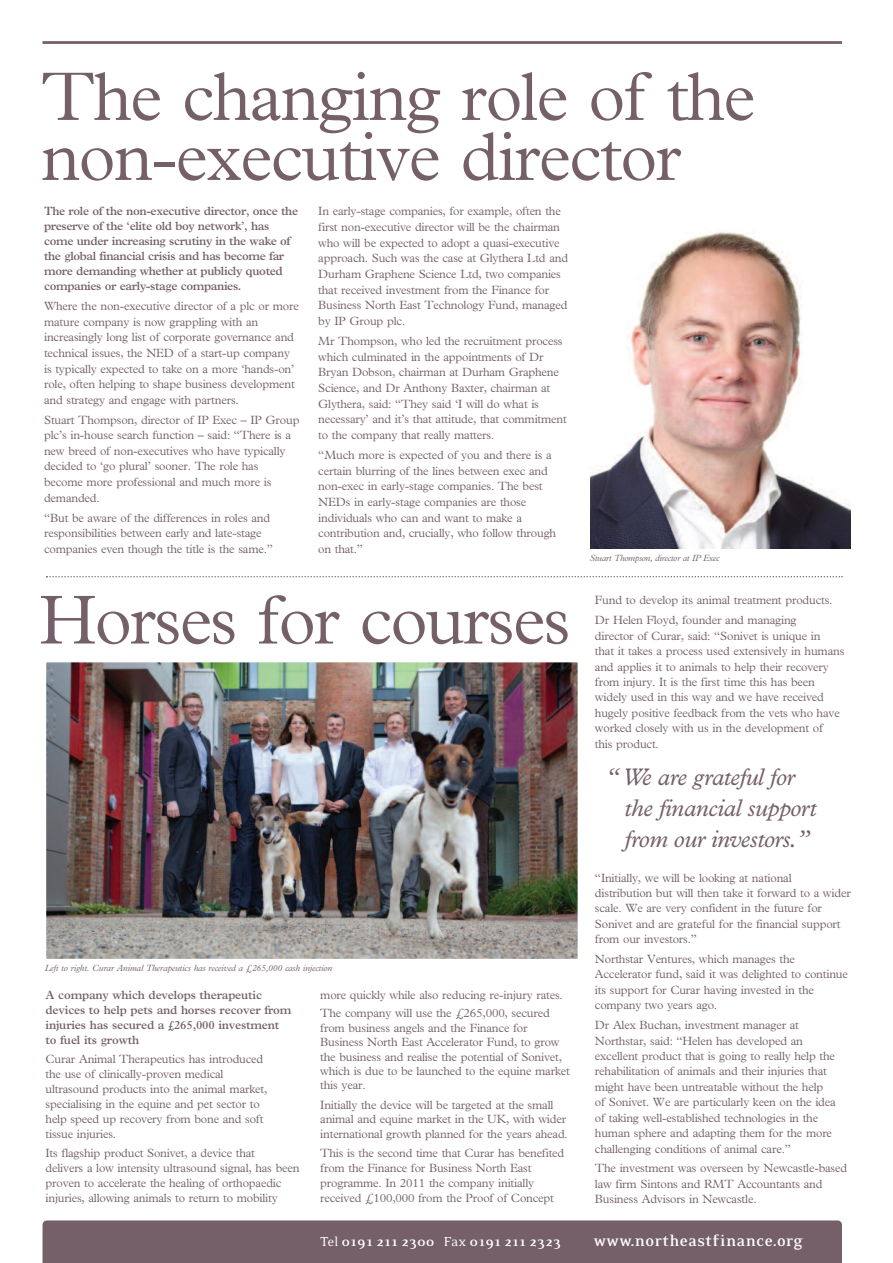
<style>
.page{position:relative;width:893px;height:1263px;background:#fff}
.page>*{position:absolute;margin:0;border:0;box-sizing:border-box;transform-origin:0 0}
.t1{font:300 69.6px "M Plantin";letter-spacing:-.025em;color:#75606a}
.t2{font:300 69px/60px "M Plantin";letter-spacing:-.02em;color:#75606a}
.t3{font:italic 24.15px/30.9px "Plantin";letter-spacing:-.015em;color:#75606a}
.t4{font:700 18px "Eidetic Serif";color:#fff}
.t5{font:700 15px "Eidetic Serif";color:#fff}
.t6{font:300 12px/15.6px "M Plantin";letter-spacing:-.015em;color:#75606a}
.t7{font:600 12px/15px "M Plantin";letter-spacing:-.03em;color:#75606a}
.t8{font:italic 300 9px "M Plantin";letter-spacing:-.015em;color:#75606a}
.s1{font-weight:400}
</style>
<div class="page">
<div style="left:43px;top:1220px;width:799px;height:43px;background:#75606a"></div>
<svg style="left:46px;top:576px;width:797px;height:1px"></svg>
<hr style="left:43px;top:41px;width:799px;height:3px;background:#75606a">
<img style="left:590px;top:232px;width:260px;height:317px">
<img style="left:47px;top:663px;width:530px;height:295px">
<h2 class="t2" style="left:41px;top:66px;width:716px">The changing role of the non-executive director</h2>
<p class="t7" style="left:44px;top:204px;width:256px">The role of the non-executive director, once the preserve of the ‘elite old boy network’, has come under increasing scrutiny in the wake of the global financial crisis and has become far more demanding whether at publicly quoted companies or early-stage companies.</p>
<p class="t6" style="left:44px;top:298px;width:256px">Where the non-executive director of a plc or more mature company is now grappling with an increasingly long list of corporate governance and technical issues, the NED of a start-up company is typically expected to take on a more ‘hands-on’ role, often helping to shape business development and strategy and engage with partners.</p>
<p class="t6" style="left:44px;top:412px;width:257px">Stuart Thompson, director of IP Exec – IP Group plc’s in-house search function – said: “There is a new breed of non-executives who have typically decided to ‘go plural’ sooner. The role has become more professional and much more is demanded.</p>
<p class="t6" style="left:44px;top:509px;width:230px">“But be aware of the differences in roles and responsibilities between early and late-stage companies even though the title is the same.”</p>
<p class="t6" style="left:318px;top:203px;width:251px">In early-stage companies, for example, often the first non-executive director will be the chairman who will be expected to adopt a quasi-executive approach. Such was the case at Glythera Ltd and Durham Graphene Science Ltd, two companies that received investment from the Finance for Business North East Technology Fund, managed by IP Group plc.</p>
<p class="t6" style="left:318px;top:333px;width:250px">Mr Thompson, who led the recruitment process which culminated in the appointments of Dr Bryan Dobson, chairman at Durham Graphene Science, and Dr Anthony Baxter, chairman at Glythera, said: “They said ‘I will do what is necessary’ and it’s that attitude, that commitment to the company that really matters.</p>
<p class="t6" style="left:318px;top:447px;width:239px">“Much more is expected of you and there is a certain blurring of the lines between exec and non-exec in early-stage companies. The best NEDs in early-stage companies are those individuals who can and want to make a contribution and, crucially, who follow through on that.”</p>
<h1 class="t1" style="left:39px;top:579px;width:533px">Horses for courses</h1>
<p class="t8" style="left:45px;top:962px;width:289px">Left to right. Curar Animal Therapeutics has received a £265,000 cash injection</p>
<p class="t7" style="left:46px;top:987px;width:247px">A company which develops therapeutic devices to help pets and horses recover from injuries has secured a £265,000 investment to fuel its growth</p>
<p class="t6" style="left:46px;top:1051px;width:223px;line-height:15px">Curar Animal Therapeutics has introduced the use of clinically-proven medical ultrasound products into the animal market, specialising in the equine and pet sector to help speed up recovery from bone and soft tissue injuries.</p>
<p class="t6" style="left:46px;top:1146px;width:255px;line-height:15px">Its flagship product Sonivet, a device that<br>delivers a low intensity ultrasound signal, has been proven to accelerate the healing of orthopaedic injuries, allowing animals to return to mobility</p>
<p class="t6" style="left:320px;top:985px;width:244px;line-height:18.6px">more quickly while also reducing re-injury rates.<br>The company will use the £265,000, secured</p>
<p class="t6" style="left:320px;top:1020px;width:251px;line-height:14.4px">from business angels and the Finance for Business North East Accelerator Fund, to grow the business and realise the potential of Sonivet, which is due to be launched to the equine market this year.</p>
<p class="t6" style="left:320px;top:1097px;width:249px;line-height:14.9px">Initially the device will be targeted at the small animal and equine market in the UK, with wider international growth planned for the years ahead.</p>
<p class="t6" style="left:320px;top:1146px;width:246px;line-height:14.9px">This is the second time that Curar has benefited from the Finance for Business North East programme. In 2011 the company initially received £100,000 from the Proof of Concept</p>
<p class="t8" style="left:590px;top:553px;width:131px">Stuart Thompson, director at IP Exec</p>
<p class="t6" style="left:595px;top:590px;width:239px;line-height:19.6px">Fund to develop its animal treatment products.<br>Dr Helen Floyd, founder and managing</p>
<p class="t6" style="left:595px;top:628px;width:251px">director of Curar, said: “Sonivet is unique in<br>that it takes a process used extensively in humans and applies it to animals to help their recovery from injury. It is the first time this has been widely used in this way and we have received hugely positive feedback from the vets who have worked closely with us in the development of<br>this product.</p>
<h3 class="t3" style="left:625px;top:763px;width:193px;text-indent:-19px">“ We are grateful for the financial support from our investors.”</h3>
<p class="t6" style="left:595px;top:870px;width:257px">“Initially, we will be looking at national distribution but will then take it forward to a wider scale. We are very confident in the future for Sonivet and are grateful for the financial support from our investors.”</p>
<p class="t6" style="left:595px;top:951px;width:255px">Northstar Ventures, which manages the Accelerator fund, said it was delighted to continue its support for Curar having invested in the company two years ago.</p>
<p class="t6" style="left:595px;top:1017px;width:242px">Dr Alex Buchan, investment manager at Northstar, said: “Helen has developed an excellent product that is going to really help the rehabilitation of animals and their injuries that might have been untreatable without the help of Sonivet. We are particularly keen on the idea of taking well-established technologies in the human sphere and adapting them for the more challenging conditions of animal care.”</p>
<p class="t6" style="left:595px;top:1160px;width:254px">The investment was overseen by Newcastle-based law firm Sintons and RMT Accountants and<br>Business Advisors in Newcastle.</p>
<p class="t5" style="left:320px;top:1232px;width:243px"><span class="s1">Tel</span> 0191 211 2300 <span class="s1">Fax</span> 0191 211 2323</p>
<h3 class="t4" style="left:593px;top:1229px;width:211px">www.northeastfinance.org</h3>
</div>
